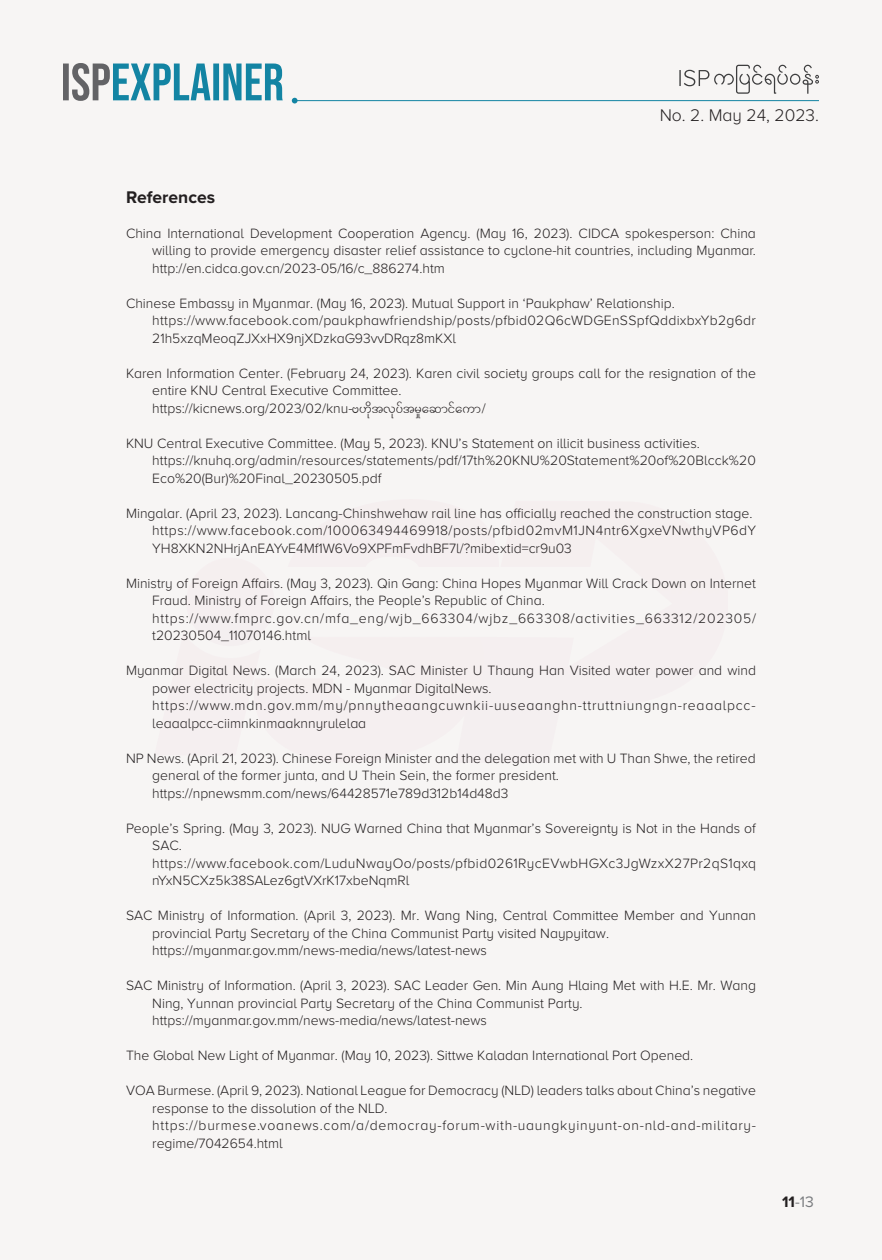
<style>
.page{position:relative;width:882px;height:1260px;background:#f7f5f4}
.page>*{position:absolute;margin:0;border:0;box-sizing:border-box;transform-origin:0 0}
.t1{font:300 17.5px "Proxima Nova A";color:#231f20}
.t2{font:700 17.5px "Proxima Nova A";color:#231f20}
.t3{font:15.75px "Proxima Nova";color:#7b7d80}
.t4{font:300 14px/17.5px "Proxima Nova A";color:#231f20}
.s1{font-family:"MQ1";font-weight:400;font-size:17.5px}
.s2{font-weight:700;color:#231f20}
</style>
<div class="page">
<hr style="left:295px;top:100px;width:524px;height:1px;background:#1384a3">
<svg style="left:292px;top:98px;width:6px;height:5px"></svg>
<svg style="left:63px;top:63px;width:220px;height:38px"></svg>
<svg style="left:679px;top:65px;width:140px;height:29px"></svg>
<p class="t1" style="left:660px;top:106px;width:161px">No. 2. May 24, 2023.</p>
<p class="t2" style="left:126px;top:187px;width:91px">References</p>
<p class="t4" style="left:152px;top:224px;width:605px;text-align:justify;text-indent:-26px">China International Development Cooperation Agency. (May 16, 2023). CIDCA spokesperson: China willing to provide emergency disaster relief assistance to cyclone-hit countries, including Myanmar. http://en.cidca.gov.cn/2023-05/16/c_886274.htm</p>
<p class="t4" style="left:152px;top:294px;width:605px;text-indent:-26px">Chinese Embassy in Myanmar. (May 16, 2023). Mutual Support in ‘Paukphaw’ Relationship. https://www.facebook.com/paukphawfriendship/posts/pfbid02Q6cWDGEnSSpfQddixbxYb2g6dr<br>21h5xzqMeoqZJXxHX9njXDzkaG93vvDRqz8mKXl</p>
<p class="t4" style="left:152px;top:364px;width:605px;text-indent:-26px">Karen Information Center. (February 24, 2023). Karen civil society groups call for the resignation of the entire KNU Central Executive Committee.<br>https://kicnews.org/2023/02/knu-<span class="s1">A[dktvkyftrIaqmifaum</span>/</p>
<p class="t4" style="left:152px;top:434px;width:605px;text-indent:-26px">KNU Central Executive Committee. (May 5, 2023). KNU’s Statement on illicit business activities. https://knuhq.org/admin/resources/statements/pdf/17th%20KNU%20Statement%20of%20Blcck%20<br>Eco%20(Bur)%20Final_20230505.pdf</p>
<p class="t4" style="left:152px;top:504px;width:606px;text-indent:-26px">Mingalar. (April 23, 2023). Lancang-Chinshwehaw rail line has officially reached the construction stage. https://www.facebook.com/100063494469918/posts/pfbid02mvM1JN4ntr6XgxeVNwthyVP6dY<br>YH8XKN2NHrjAnEAYvE4Mf1W6Vo9XPFmFvdhBF7l/?mibextid=cr9u03</p>
<p class="t4" style="left:152px;top:574px;width:605px;text-indent:-26px">Ministry of Foreign Affairs. (May 3, 2023). Qin Gang: China Hopes Myanmar Will Crack Down on Internet Fraud. Ministry of Foreign Affairs, the People’s Republic of China. https://www.fmprc.gov.cn/mfa_eng/wjb_663304/wjbz_663308/activities_663312/202305/ t20230504_11070146.html</p>
<p class="t4" style="left:152px;top:662px;width:605px;text-indent:-26px">Myanmar Digital News. (March 24, 2023). SAC Minister U Thaung Han Visited water power and wind power electricity projects. MDN - Myanmar DigitalNews. https://www.mdn.gov.mm/my/pnnytheaangcuwnkii-uuseaanghn-ttruttniungngn-reaaalpcc&shy;leaaalpcc-ciimnkinmaaknnyrulelaa</p>
<p class="t4" style="left:152px;top:749px;width:605px;text-indent:-26px">NP News. (April 21, 2023). Chinese Foreign Minister and the delegation met with U Than Shwe, the retired general of the former junta, and U Thein Sein, the former president. https://npnewsmm.com/news/64428571e789d312b14d48d3</p>
<p class="t4" style="left:152px;top:819px;width:605px;text-indent:-26px">People’s Spring. (May 3, 2023). NUG Warned China that Myanmar’s Sovereignty is Not in the Hands of SAC. https://www.facebook.com/LuduNwayOo/posts/pfbid0261RycEVwbHGXc3JgWzxX27Pr2qS1qxq nYxN5CXz5k38SALez6gtVXrK17xbeNqmRl</p>
<p class="t4" style="left:152px;top:907px;width:605px;text-indent:-26px">SAC Ministry of Information. (April 3, 2023). Mr. Wang Ning, Central Committee Member and Yunnan provincial Party Secretary of the China Communist Party visited Naypyitaw. https://myanmar.gov.mm/news-media/news/latest-news</p>
<p class="t4" style="left:152px;top:977px;width:605px;text-indent:-26px">SAC Ministry of Information. (April 3, 2023). SAC Leader Gen. Min Aung Hlaing Met with H.E. Mr. Wang<br>Ning, Yunnan provincial Party Secretary of the China Communist Party. https://myanmar.gov.mm/news-media/news/latest-news</p>
<p class="t4" style="left:126px;top:1047px;width:569px">The Global New Light of Myanmar. (May 10, 2023). Sittwe Kaladan International Port Opened.</p>
<p class="t4" style="left:152px;top:1082px;width:605px;text-indent:-26px">VOA Burmese. (April 9, 2023). National League for Democracy (NLD) leaders talks about China’s negative response to the dissolution of the NLD. https://burmese.voanews.com/a/democray-forum-with-uaungkyinyunt-on-nld-and-military&shy;regime/7042654.html</p>
<p class="t3" style="left:782px;top:1193px;width:33px"><span class="s2">11</span>-13</p>
</div>
